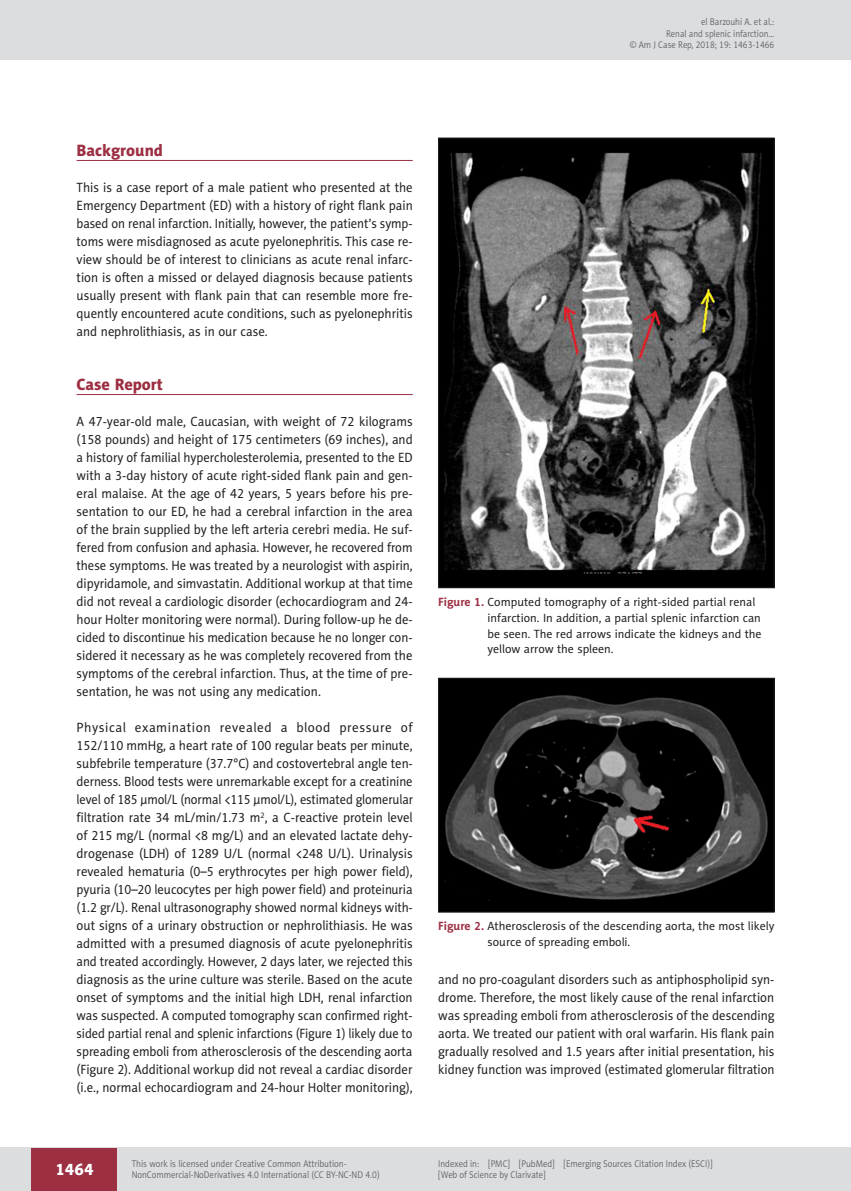
<style>
.page{position:relative;width:851px;height:1191px;background:#fff}
.page>*{position:absolute;margin:0;border:0;box-sizing:border-box;transform-origin:0 0}
.AJCR_Headline_1{font:16.5px "Naomi Sans EFN Heavy";color:#9d2f42}
.t1{font:16.5px "Naomi Sans EFN Heavy";color:#fff}
.AJCR_Body{font:13.5px/18px "Naomi Sans EFN";color:#231f20;text-align:justify;scale:.95 1}
.AJCR_Body-2{font:13.5px/18px "Naomi Sans EFN";color:#231f20;text-align:justify}
.AJCR_Rycina_tytul{font:12px/15.8px "Naomi Sans EFN";color:#231f20}
.AJCR_pagina_zywa{font:9.75px/11.2px "Naomi Sans EFN Light";color:#57585a;scale:.9 1}
.AJCR_pagina_sygnatur{font:9.75px "Naomi Sans EFN Light";color:#57585a;scale:.9 1}
.s1{font-weight:700;color:#9d2f42}
</style>
<div class="page">
<hr style="left:77px;top:160px;width:335px;height:1px;background:#9d2f42">
<hr style="left:77px;top:394px;width:335px;height:1px;background:#9d2f42">
<img style="left:440px;top:140px;width:332px;height:446px">
<div style="left:438px;top:138px;width:336px;height:450px;border:1px solid #231f20"></div>
<img style="left:440px;top:680px;width:332px;height:230px">
<div style="left:438px;top:678px;width:336px;height:234px;border:1px solid #231f20"></div>
<div style="left:0;top:1148px;width:850px;height:43px;background:#dcdddf"></div>
<div style="left:32px;top:1147px;width:85px;height:43px;background:#9d2f42"></div>
<div style="left:0;top:0;width:850px;height:60px;background:#dcdddf"></div>
<hr style="left:850px;top:0;width:1px;height:60px;background:#dcdddf">
<p class="AJCR_pagina_zywa" style="left:666px;top:16px;width:122px;text-align:right">el Barzouhi A. et al.:<br>Renal and splenic infarction…</p>
<p class="AJCR_pagina_sygnatur" style="left:629px;top:39px;width:162px">© Am J Case Rep, 2018; 19: 1463-1466</p>
<p class="AJCR_Headline_1" style="left:77px;top:140px;width:88px">Background</p>
<p class="AJCR_Body" style="left:77px;top:178px;width:355px">This is a case report of a male patient who presented at the Emergency Department (ED) with a history of right flank pain based on renal infarction. Initially, however, the patient’s symp&shy;toms were misdiagnosed as acute pyelonephritis. This case re&shy;view should be of interest to clinicians as acute renal infarc&shy;tion is often a missed or delayed diagnosis because patients usually present with flank pain that can resemble more fre&shy;quently encountered acute conditions, such as pyelonephritis and nephrolithiasis, as in our case.</p>
<p class="AJCR_Headline_1" style="left:77px;top:374px;width:88px">Case Report</p>
<p class="AJCR_Body" style="left:77px;top:412px;width:355px">A 47-year-old male, Caucasian, with weight of 72 kilograms (158 pounds) and height of 175 centimeters (69 inches), and a history of familial hypercholesterolemia, presented to the ED with a 3-day history of acute right-sided flank pain and gen&shy;eral malaise. At the age of 42 years, 5 years before his pre&shy;sentation to our ED, he had a cerebral infarction in the area of the brain supplied by the left arteria cerebri media. He suf&shy;fered from confusion and aphasia. However, he recovered from these symptoms. He was treated by a neurologist with aspirin, dipyridamole, and simvastatin. Additional workup at that time did not reveal a cardiologic disorder (echocardiogram and 24- hour Holter monitoring were normal). During follow-up he de&shy;cided to discontinue his medication because he no longer con&shy;sidered it necessary as he was completely recovered from the symptoms of the cerebral infarction. Thus, at the time of pre&shy;sentation, he was not using any medication.</p>
<p class="AJCR_Body-2" style="left:77px;top:718px;width:338px">Physical examination revealed a blood pressure of 152/110 mmHg, a heart rate of 100 regular beats per minute, subfebrile temperature (37.7°C) and costovertebral angle ten&shy;derness. Blood tests were unremarkable except for a creatinine level of 185 µmol/L (normal &lt;115 µmol/L), estimated glomerular filtration rate 34 mL/min/1.73 m<sup>2</sup>, a C-reactive protein level of 215 mg/L (normal &lt;8 mg/L) and an elevated lactate dehy&shy;drogenase (LDH) of 1289 U/L (normal &lt;248 U/L). Urinalysis revealed hematuria (0–5 erythrocytes per high power field), pyuria (10–20 leucocytes per high power field) and proteinuria (1.2 gr/L). Renal ultrasonography showed normal kidneys with&shy;out signs of a urinary obstruction or nephrolithiasis. He was admitted with a presumed diagnosis of acute pyelonephritis and treated accordingly. However, 2 days later, we rejected this diagnosis as the urine culture was sterile. Based on the acute onset of symptoms and the initial high LDH, renal infarction was suspected. A computed tomography scan confirmed right&shy;sided partial renal and splenic infarctions (Figure 1) likely due to spreading emboli from atherosclerosis of the descending aorta (Figure 2). Additional workup did not reveal a cardiac disorder (i.e., normal echocardiogram and 24-hour Holter monitoring),</p>
<p class="AJCR_Rycina_tytul" style="left:487px;top:594px;width:275px;text-indent:-49px"><span class="s1">Figure 1.</span> Computed tomography of a right-sided partial renal infarction. In addition, a partial splenic infarction can be seen. The red arrows indicate the kidneys and the yellow arrow the spleen.</p>
<p class="AJCR_Rycina_tytul" style="left:487px;top:918px;width:288px;text-indent:-49px"><span class="s1">Figure 2.</span> Atherosclerosis of the descending aorta, the most likely source of spreading emboli.</p>
<p class="AJCR_Body" style="left:438px;top:970px;width:355px">and no pro-coagulant disorders such as antiphospholipid syn&shy;drome. Therefore, the most likely cause of the renal infarction was spreading emboli from atherosclerosis of the descending aorta. We treated our patient with oral warfarin. His flank pain gradually resolved and 1.5 years after initial presentation, his kidney function was improved (estimated glomerular filtration</p>
<p class="t1" style="left:55px;top:1159px;width:40px">1464</p>
<p class="AJCR_pagina_zywa" style="left:132px;top:1158px;width:277px">This work is licensed under Creative Common Attribution-<br>NonCommercial-NoDerivatives 4.0 International (CC BY-NC-ND 4.0)</p>
<p class="AJCR_pagina_zywa" style="left:438px;top:1158px;width:306px">Indexed in: [PMC] [PubMed] [Emerging Sources Citation Index (ESCI)] [Web of Science by Clarivate]</p>
</div>
